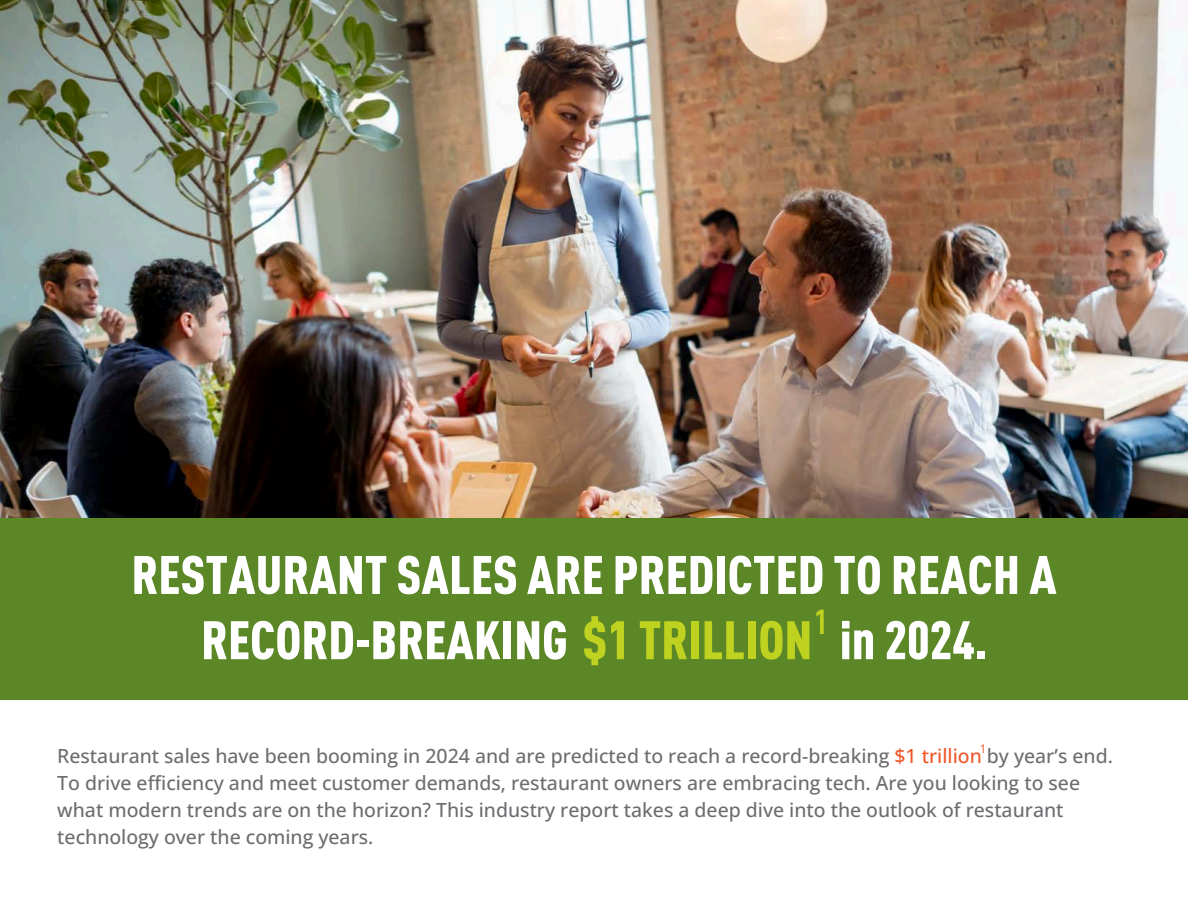
<style>
.page{position:relative;width:1188px;height:918px;background:#fff}
.page>*{position:absolute;margin:0;border:0;box-sizing:border-box;transform-origin:0 0}
.t1{font:900 condensed 53.4px/65.2px "DIN Arabic";color:#fff}
.t2{font:700 condensed 34.05px "DIN Arabic";color:#c0d220}
.t3{font:500 19.5px/27px "Open Sans";color:#6c6d70}
.t4{font:11.7px "Open Sans";color:#f05528}
.s1{color:#c0d220}
.s2{color:#f05528}
</style>
<div class="page">
<img style="left:0;top:0;width:1188px;height:518px">
<div style="left:0;top:518px;width:1188px;height:182px;background:#5b8727"></div>
<p class="t1" style="left:840px;top:547px;width:219px;text-indent:-708px">RESTAURANT SALES ARE PREDICTED TO REACH A in 2024.</p>
<p class="t1" style="left:201px;top:612px;width:613px">RECORD-BREAKING <span class="s1">$1 TRILLION</span></p>
<h1 class="t2" style="left:814px;top:608px;width:15px">1</h1>
<p class="t4" style="left:980px;top:740px;width:8px">1</p>
<h2 class="t3" style="left:57px;top:742px;width:1057px">Restaurant sales have been booming in 2024 and are predicted to reach a record-breaking <span class="s2">$1 trillion</span> by year’s end.<br>To drive efficiency and meet customer demands, restaurant owners are embracing tech. Are you looking to see what modern trends are on the horizon? This industry report takes a deep dive into the outlook of restaurant technology over the coming years.</h2>
</div>
